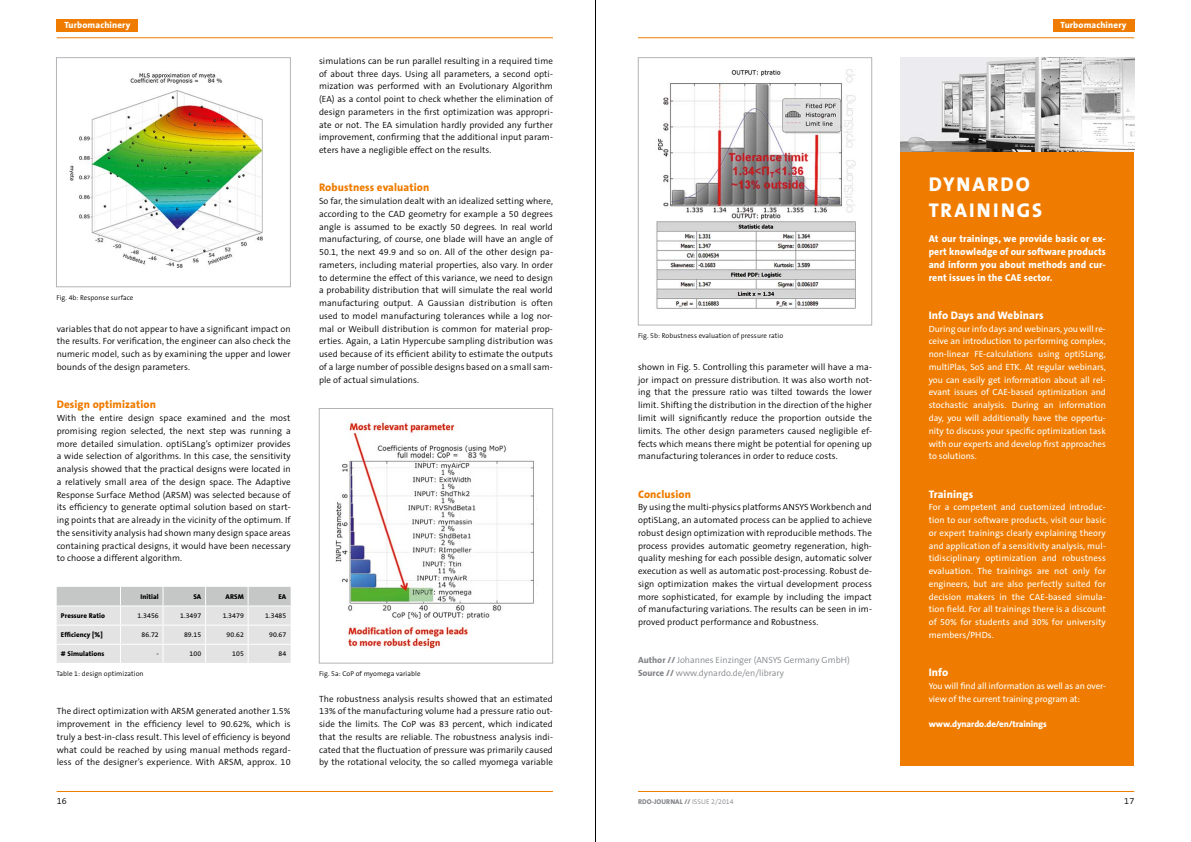
<style>
.page{position:relative;width:1191px;height:842px;background:#fff}
.page>*{position:absolute;margin:0;border:0;box-sizing:border-box;transform-origin:0 0}
.t1{font:800 20px/25.5px "The Sans";letter-spacing:.1em;color:#fff}
.t2{font:800 11px "The Sans";letter-spacing:.01em;color:#ef7c00}
.t3{font:800 11px "The Sans";letter-spacing:.01em;color:#fff}
.t4{font:800 10px/12.8px "The Sans";letter-spacing:.01em;color:#fff;text-align:justify}
.t5{font:300 9px/12.8px "The Sans B4";letter-spacing:.01em;color:#000;text-align:justify}
.t6{font:9px/12.8px "The Sans B5 Plain";color:#fff;text-align:justify}
.t7{font:300 9px/12.8px "The Sans B4";color:#85878b}
.t8{font:800 9px "The Sans";letter-spacing:.015em;color:#fff}
.t9{font:800 9px "The Sans";letter-spacing:-.01em;color:#fff}
.t10{font:300 7px "The Sans B4";letter-spacing:.01em;color:#000}
.t11{font:800 7px "The Sans";letter-spacing:.01em;color:#000}
.t12{font:7px "The Sans B5 Plain";letter-spacing:.01em;color:#000}
.t13{font:800 7px "The Sans";letter-spacing:.005em;color:#85878b}
.s1{font-family:"The Sans";font-weight:800}
.s2{font-family:"The Sans B4";font-weight:300}
</style>
<div class="page">
<hr style="left:57px;top:37px;width:496px;height:1px;background:#ef7c00">
<hr style="left:638px;top:37px;width:496px;height:1px;background:#ef7c00">
<hr style="left:638px;top:791px;width:496px;height:1px;background:#ef7c00">
<hr style="left:57px;top:791px;width:496px;height:1px;background:#ef7c00">
<div style="left:900px;top:58px;width:234px;height:707px;background:#ef7c00"></div>
<div style="left:1052px;top:19px;width:82px;height:13px;background:#ef7c00"></div>
<div style="left:57px;top:19px;width:81px;height:13px;background:#ef7c00"></div>
<img style="left:900px;top:57px;width:234px;height:95px">
<svg style="left:57px;top:587px;width:234px;height:76px;background:#ddd"></svg>
<img style="left:69px;top:72px;width:194px;height:196px">
<div style="left:56px;top:57px;width:235px;height:230px;border:1px solid #b2b4b7"></div>
<img style="left:335px;top:421px;width:199px;height:228px">
<div style="left:319px;top:408px;width:234px;height:255px;border:1px solid #b2b4b7"></div>
<img style="left:656px;top:69px;width:200px;height:240px">
<div style="left:638px;top:57px;width:234px;height:268px;border:1px solid #b2b4b7"></div>
<hr style="left:595px;top:0;width:1px;height:842px;background:#000">
<p class="t8" style="left:64px;top:21px;width:68px">Turbomachinery</p>
<p class="t8" style="left:1060px;top:21px;width:68px">Turbomachinery</p>
<p class="t10" style="left:56px;top:295px;width:79px">Fig. 4b: Response surface</p>
<p class="t5" style="left:57px;top:323px;width:235px">variables that do not appear to have a significant impact on the results. For verification, the engineer can also check the numeric model, such as by examining the upper and lower bounds of the design parameters.</p>
<p class="t2" style="left:57px;top:400px;width:101px">Design optimization</p>
<p class="t5" style="left:57px;top:412px;width:235px">With the entire design space examined and the most promising region selected, the next step was running a more detailed simulation. optiSLang’s optimizer provides a wide selection of algorithms. In this case, the sensitivity analysis showed that the practical designs were located in a relatively small area of the design space. The Adaptive Response Surface Method (ARSM) was selected because of its efficiency to generate optimal solution based on start&shy;ing points that are already in the vicinity of the optimum. If the sensitivity analysis had shown many design space areas containing practical designs, it would have been necessary to choose a different algorithm.</p>
<p class="t11" style="left:140px;top:594px;width:20px">Initial</p>
<p class="t11" style="left:193px;top:594px;width:9px">SA</p>
<p class="t11" style="left:225px;top:594px;width:20px">ARSM</p>
<p class="t11" style="left:278px;top:594px;width:9px">EA</p>
<p class="t11" style="left:61px;top:613px;width:46px">Pressure Ratio</p>
<p class="t12" style="left:138px;top:613px;width:23px">1.3456</p>
<p class="t12" style="left:180px;top:613px;width:23px">1.3497</p>
<p class="t12" style="left:223px;top:613px;width:23px">1.3479</p>
<p class="t12" style="left:265px;top:613px;width:23px">1.3485</p>
<p class="t11" style="left:61px;top:632px;width:43px">Efficiency [%]</p>
<p class="t12" style="left:141px;top:632px;width:19px">86.72</p>
<p class="t12" style="left:184px;top:632px;width:19px">89.15</p>
<p class="t12" style="left:227px;top:632px;width:19px">90.62</p>
<p class="t12" style="left:269px;top:632px;width:19px">90.67</p>
<p class="t11" style="left:61px;top:651px;width:45px"># Simulations</p>
<p class="t12" style="left:156px;top:651px;width:4px">-</p>
<p class="t12" style="left:190px;top:651px;width:13px">100</p>
<p class="t12" style="left:232px;top:651px;width:13px">105</p>
<p class="t12" style="left:279px;top:651px;width:9px">84</p>
<p class="t10" style="left:56px;top:671px;width:89px">Table 1: design optimization</p>
<p class="t5" style="left:57px;top:706px;width:235px">The direct optimization with ARSM generated another 1.5% improvement in the efficiency level to 90.62%, which is truly a best-in-class result. This level of efficiency is beyond what could be reached by using manual methods regard&shy;less of the designer’s experience. With ARSM, approx. 10</p>
<p class="t5" style="left:319px;top:55px;width:235px">simulations can be run parallel resulting in a required time of about three days. Using all parameters, a second opti&shy;mization was performed with an Evolutionary Algorithm (EA) as a contol point to check whether the elimination of design parameters in the first optimization was appropri&shy;ate or not. The EA simulation hardly provided any further improvement, confirming that the additional input param&shy;eters have a negligible effect on the results.</p>
<p class="t2" style="left:319px;top:183px;width:112px">Robustness evaluation</p>
<p class="t5" style="left:319px;top:195px;width:235px">So far, the simulation dealt with an idealized setting where, according to the CAD geometry for example a 50 degrees angle is assumed to be exactly 50 degrees. In real world manufacturing, of course, one blade will have an angle of 50.1, the next 49.9 and so on. All of the other design pa&shy;rameters, including material properties, also vary. In order to determine the effect of this variance, we need to design a probability distribution that will simulate the real world manufacturing output. A Gaussian distribution is often used to model manufacturing tolerances while a log nor&shy;mal or Weibull distribution is common for material prop&shy;erties. Again, a Latin Hypercube sampling distribution was used because of its efficient ability to estimate the outputs of a large number of possible designs based on a small sam&shy;ple of actual simulations.</p>
<p class="t10" style="left:319px;top:671px;width:103px">Fig. 5a: CoP of myomega variable</p>
<p class="t5" style="left:319px;top:693px;width:235px">The robustness analysis results showed that an estimated 13% of the manufacturing volume had a pressure ratio out&shy;side the limits. The CoP was 83 percent, which indicated that the results are reliable. The robustness analysis indi&shy;cated that the fluctuation of pressure was primarily caused by the rotational velocity, the so called myomega variable</p>
<p class="t10" style="left:638px;top:333px;width:147px">Fig. 5b: Robustness evaluation of pressure ratio</p>
<p class="t5" style="left:638px;top:361px;width:235px">shown in Fig. 5. Controlling this parameter will have a ma&shy;jor impact on pressure distribution. It was also worth not&shy;ing that the pressure ratio was tilted towards the lower limit. Shifting the distribution in the direction of the higher limit will significantly reduce the proportion outside the limits. The other design parameters caused negligible ef&shy;fects which means there might be potential for opening up manufacturing tolerances in order to reduce costs.</p>
<p class="t2" style="left:638px;top:489px;width:54px">Conclusion</p>
<p class="t5" style="left:638px;top:502px;width:235px">By using the multi-physics platforms ANSYS Workbench and optiSLang, an automated process can be applied to achieve robust design optimization with reproducible methods. The process provides automatic geometry regeneration, high&shy;quality meshing for each possible design, automatic solver execution as well as automatic post-processing. Robust de&shy;sign optimization makes the virtual development process more sophisticated, for example by including the impact of manufacturing variations. The results can be seen in im&shy;proved product performance and Robustness.</p>
<p class="t7" style="left:638px;top:655px;width:213px"><span class="s1">Author //</span> Johannes Einzinger (ANSYS Germany GmbH)<br><span class="s1">Source //</span> www.dynardo.de/en/library</p>
<h1 class="t1" style="left:928px;top:173px;width:115px">DYNARDO<br>TRAININGS</h1>
<p class="t4" style="left:928px;top:233px;width:179px">At our trainings, we provide basic or ex&shy;pert knowledge of our software products and inform you about methods and cur&shy;rent issues in the CAE sector.</p>
<p class="t3" style="left:928px;top:311px;width:116px">Info Days and Webinars</p>
<p class="t6" style="left:928px;top:323px;width:179px">During our info days and webinars, you will re&shy;ceive an introduction to performing complex, non-linear FE-calculations using optiSLang, multiPlas, SoS and ETK. At regular webinars, you can easily get information about all rel&shy;evant issues of CAE-based optimization and stochastic analysis. During an information day, you will additionally have the opportu&shy;nity to discuss your specific optimization task with our experts and develop first approaches to solutions.</p>
<p class="t3" style="left:928px;top:489px;width:46px">Trainings</p>
<p class="t6" style="left:928px;top:502px;width:179px">For a competent and customized introduc&shy;tion to our software products, visit our basic or expert trainings clearly explaining theory and application of a sensitivity analysis, mul&shy;tidisciplinary optimization and robustness evaluation. The trainings are not only for engineers, but are also perfectly suited for decision makers in the CAE-based simula&shy;tion field. For all trainings there is a discount of 50% for students and 30% for university members/PHDs.</p>
<p class="t3" style="left:928px;top:668px;width:21px">Info</p>
<p class="t6" style="left:928px;top:680px;width:179px">You will find all information as well as an over&shy;view of the current training program at:</p>
<p class="t9" style="left:928px;top:720px;width:120px">www.dynardo.de/en/trainings</p>
<p class="t5" style="left:57px;top:795px;width:11px">16</p>
<p class="t13" style="left:638px;top:798px;width:97px">RDO-JOURNAL // <span class="s2">ISSUE 2/2014</span></p>
<p class="t5" style="left:1124px;top:795px;width:11px">17</p>
</div>
